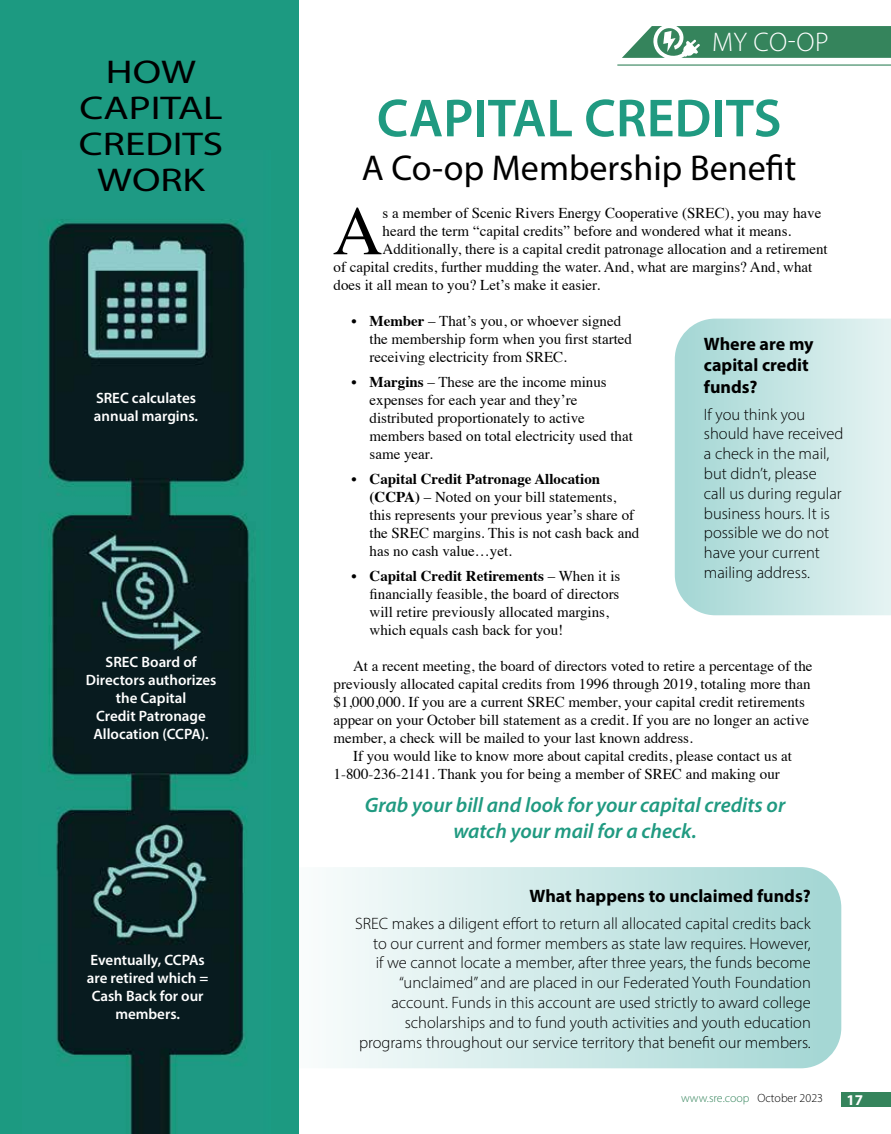
<style>
.page{position:relative;width:891px;height:1134px;background:#fff}
.page>*{position:absolute;margin:0;border:0;box-sizing:border-box;transform-origin:0 0}
.t1{font:69.45px "Times";color:#000}
.t2{font:600 54px "Myriad Pro";color:#209a81}
.t3{font:36px "Myriad Pro";color:#000}
.t4{font:33px/36px "Myriad Pro";color:#000;text-align:center;scale:1.25 1}
.t5{font:300 27px "Myriad Pro";color:#fff}
.t6{font:italic 600 21px/25.2px "Myriad Pro";color:#209a81;text-align:center}
.t7{font:700 18px/21.6px "Myriad Pro";color:#000}
.t8{font:300 16.5px/19.8px "Myriad Pro";color:#000;text-align:right}
.t9{font:15px/18px "Times";color:#000}
.t10{font:600 15px/18px "Myriad Pro";color:#fff;text-align:center}
.t11{font:700 15px "Myriad Pro";color:#fff}
.t12{font:300 12px "Myriad Pro";color:#35845c}
.s1{font-weight:700}
.s2{color:#000}
</style>
<div class="page">
<svg style="left:231px;top:867px;width:610px;height:201px;background:#cde8e7"></svg>
<svg style="left:675px;top:319px;width:216px;height:296px;background:#c4e4e3"></svg>
<div style="left:0;top:0;width:298px;height:1134px;background:#1c9a81"></div>
<img style="left:40px;top:219px;width:210px;height:915px">
<div style="left:841px;top:1093px;width:50px;height:14px;background:#35845c"></div>
<hr style="left:617px;top:64px;width:274px;height:2px;background:#35845c">
<svg style="left:622px;top:26px;width:269px;height:32px;background:#4f9471"></svg>
<h3 class="t4" style="left:79px;top:53px;width:117px">HOW<br>CAPITAL<br>CREDITS<br>WORK</h3>
<p class="t10" style="left:94px;top:389px;width:106px;text-align:left">SREC calculates annual margins.</p>
<p class="t10" style="left:86px;top:652px;width:132px">SREC Board of<br>Directors authorizes the Capital<br>Credit Patronage<br>Allocation (CCPA).</p>
<p class="t10" style="left:87px;top:950px;width:123px">Eventually, CCPAs are retired which =<br>Cash Back for our members.</p>
<h3 class="t5" style="left:712px;top:26px;width:118px">MY CO-OP</h3>
<h2 class="t2" style="left:377px;top:84px;width:406px">CAPITAL CREDITS</h2>
<h3 class="t3" style="left:362px;top:145px;width:436px">A Co-op Membership Benefit</h3>
<h1 class="t1" style="left:333px;top:166px;width:52px">A</h1>
<p class="t9" style="left:383px;top:203px;width:440px">s a member of Scenic Rivers Energy Cooperative (SREC), you may have</p>
<p class="t9" style="left:383px;top:221px;width:410px">heard the term “capital credits” before and wondered what it means.</p>
<p class="t9" style="left:383px;top:239px;width:447px">Additionally, there is a capital credit patronage allocation and a retirement</p>
<p class="t9" style="left:334px;top:257px;width:480px">of capital credits, further mudding the water. And, what are margins? And, what</p>
<p class="t9" style="left:334px;top:275px;width:268px">does it all mean to you? Let’s make it easier.</p>
<p class="t9" style="left:370px;top:311px;width:264px;text-indent:-18px"><span class="s1">• Member</span> – That’s you, or whoever signed the membership form when you first started receiving electricity from SREC.</p>
<p class="t9" style="left:370px;top:372px;width:265px;text-indent:-18px"><span class="s1">• Margins</span> – These are the income minus expenses for each year and they’re distributed proportionately to active members based on total electricity used that same year.</p>
<p class="t9" style="left:370px;top:468px;width:271px;text-indent:-18px"><span class="s1">• Capital Credit Patronage Allocation (CCPA)</span> – Noted on your bill statements, this represents your previous year’s share of the SREC margins. This is not cash back and has no cash value…yet.</p>
<p class="t9" style="left:370px;top:565px;width:252px;text-indent:-18px"><span class="s1">• Capital Credit Retirements</span> – When it is financially feasible, the board of directors will retire previously allocated margins, which equals cash back for you!</p>
<p class="t9" style="left:334px;top:655px;width:480px;text-indent:20px">At a recent meeting, the board of directors voted to retire a percentage of the previously allocated capital credits from 1996 through 2019, totaling more than $1,000,000. If you are a current SREC member, your capital credit retirements appear on your October bill statement as a credit. If you are no longer an active member, a check will be mailed to your last known address.</p>
<p class="t9" style="left:334px;top:745px;width:460px;text-indent:20px">If you would like to know more about capital credits, please contact us at<br>1-800-236-2141. Thank you for being a member of SREC and making our</p>
<p class="t7" style="left:704px;top:332px;width:111px">Where are my capital credit funds?</p>
<p class="t8" style="left:704px;top:404px;width:141px;text-align:left">If you think you should have received a check in the mail, but didn’t, please<br>call us during regular business hours. It is possible we do not have your current mailing address.</p>
<h3 class="t6" style="left:365px;top:792px;width:422px">Grab your bill and look for your capital credits or watch your mail for a check.</h3>
<p class="t7" style="left:530px;top:885px;width:283px">What happens to unclaimed funds?</p>
<p class="t8" style="left:355px;top:913px;width:457px">SREC makes a diligent effort to return all allocated capital credits back to our current and former members as state law requires. However,<br>if we cannot locate a member, after three years, the funds become “unclaimed” and are placed in our Federated Youth Foundation account. Funds in this account are used strictly to award college scholarships and to fund youth activities and youth education programs throughout our service territory that benefit our members.</p>
<p class="t12" style="left:681px;top:1091px;width:143px">www.sre.coop <span class="s2">October 2023</span></p>
<p class="t11" style="left:847px;top:1090px;width:18px">17</p>
</div>
